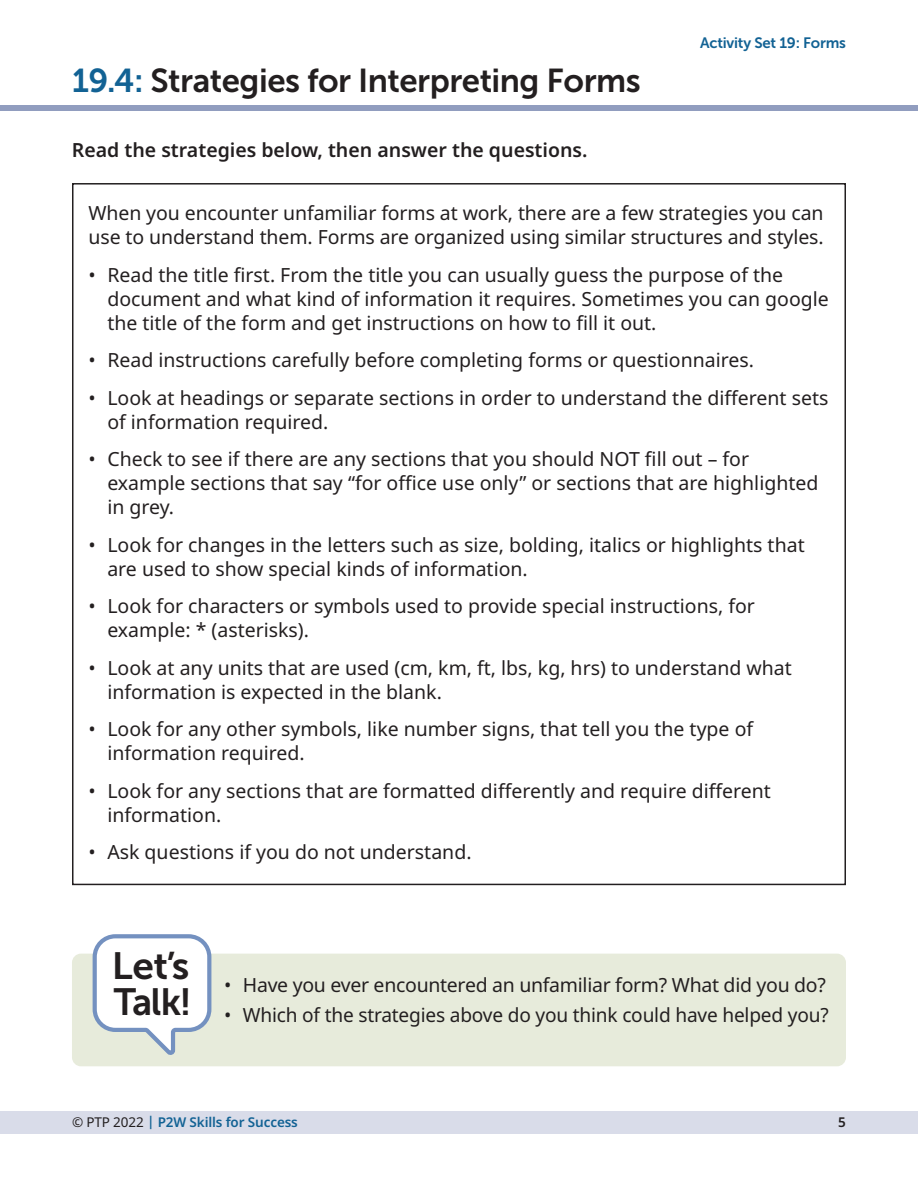
<style>
.page{position:relative;width:918px;height:1188px;background:#fff}
.page>*{position:absolute;margin:0;border:0;box-sizing:border-box;transform-origin:0 0}
.t1{font:37.8px/35.7px "Museo Sans 700";letter-spacing:-.015em;color:#231f20}
.t2{font:33px "Museo Sans 700";letter-spacing:-.015em;color:#231f20}
.t3{font:19.5px/24px "Noto Sans";color:#231f20}
.t4{font:600 19.5px "Noto Sans";color:#231f20}
.t5{font:15px "Museo Sans 700";letter-spacing:-.015em;color:#126294}
.t6{font:600 13.5px "Noto Sans";letter-spacing:-.01em;color:#126294}
.t7{font:600 13.5px "Noto Sans";color:#231f20}
.s1{color:#126294}
.s2{font-weight:400;color:#231f20}
</style>
<div class="page">
<div style="left:0;top:105px;width:918px;height:6px;background:#919dbf"></div>
<div style="left:0;top:1112px;width:918px;height:22px;background:#d9dce9"></div>
<div style="left:72px;top:954px;width:774px;height:112px;background:#e7ebdb;border-radius:9px"></div>
<svg style="left:93px;top:934px;width:118px;height:121px"></svg>
<p class="t2" style="left:72px;top:69px;width:570px"><span class="s1">19.4:</span> Strategies for Interpreting Forms</p>
<p class="t4" style="left:72px;top:143px;width:517px">Read the strategies below, then answer the questions.</p>
<p class="t5" style="left:700px;top:38px;width:147px">Activity Set 19: Forms</p>
<p class="t3" style="left:88px;top:203px;width:737px">When you encounter unfamiliar forms at work, there are a few strategies you can use to understand them. Forms are organized using similar structures and styles.</p>
<p class="t3" style="left:107px;top:265px;width:723px;text-indent:-19px">• Read the title first. From the title you can usually guess the purpose of the document and what kind of information it requires. Sometimes you can google the title of the form and get instructions on how to fill it out.</p>
<p class="t3" style="left:88px;top:350px;width:667px">• Read instructions carefully before completing forms or questionnaires.</p>
<p class="t3" style="left:107px;top:388px;width:723px;text-indent:-19px">• Look at headings or separate sections in order to understand the different sets of information required.</p>
<p class="t3" style="left:107px;top:449px;width:713px;text-indent:-19px">• Check to see if there are any sections that you should NOT fill out – for example sections that say “for office use only” or sections that are highlighted in grey.</p>
<p class="t3" style="left:107px;top:535px;width:699px;text-indent:-19px">• Look for changes in the letters such as size, bolding, italics or highlights that are used to show special kinds of information.</p>
<p class="t3" style="left:107px;top:596px;width:649px;text-indent:-19px">• Look for characters or symbols used to provide special instructions, for example: * (asterisks).</p>
<p class="t3" style="left:107px;top:658px;width:686px;text-indent:-19px">• Look at any units that are used (cm, km, ft, lbs, kg, hrs) to understand what information is expected in the blank.</p>
<p class="t3" style="left:107px;top:719px;width:647px;text-indent:-19px">• Look for any other symbols, like number signs, that tell you the type of information required.</p>
<p class="t3" style="left:107px;top:781px;width:665px;text-indent:-19px">• Look for any sections that are formatted differently and require different information.</p>
<p class="t3" style="left:88px;top:842px;width:385px">• Ask questions if you do not understand.</p>
<p class="t1" style="left:112px;top:948px;width:81px">Let’s<br>Talk!</p>
<p class="t3" style="left:224px;top:975px;width:603px">• Have you ever encountered an unfamiliar form? What did you do?</p>
<p class="t3" style="left:224px;top:1005px;width:606px">• Which of the strategies above do you think could have helped you?</p>
<p class="t6" style="left:72px;top:1117px;width:227px"><span class="s2">© PTP 2022</span> | P2W Skills for Success</p>
<p class="t7" style="left:838px;top:1117px;width:9px">5</p>
</div>
